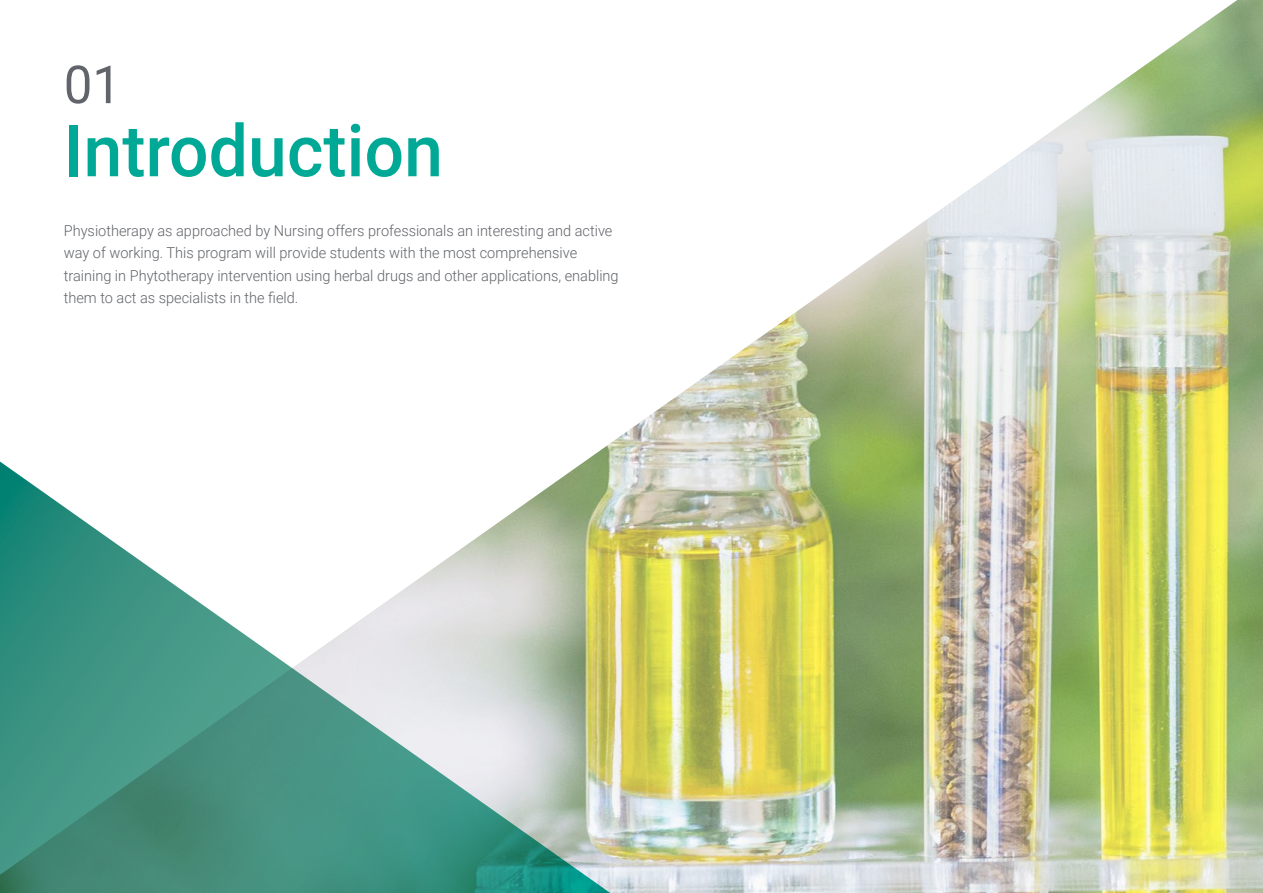
<style>
.page{position:relative;width:1263px;height:893px;background:#fff}
.page>*{position:absolute;margin:0;border:0;box-sizing:border-box;transform-origin:0 0}
.t1{font:500 72px "Roboto";color:#00a996}
.t2{font:52.5px "Roboto";color:#61646a}
.t3{font:300 15px/22.5px "Roboto";color:#61646a}
</style>
<div class="page">
<img style="left:606px;top:0;width:657px;height:893px">
<svg style="left:0;top:446px;width:640px;height:447px"></svg>
<h2 class="t2" style="left:64px;top:48px;width:59px">01</h2>
<h1 class="t1" style="left:64px;top:100px;width:381px">Introduction</h1>
<p class="t3" style="left:64px;top:218px;width:556px">Physiotherapy as approached by Nursing offers professionals an interesting and active way of working. This program will provide students with the most comprehensive training in Phytotherapy intervention using herbal drugs and other applications, enabling them to act as specialists in the field.</p>
</div>
